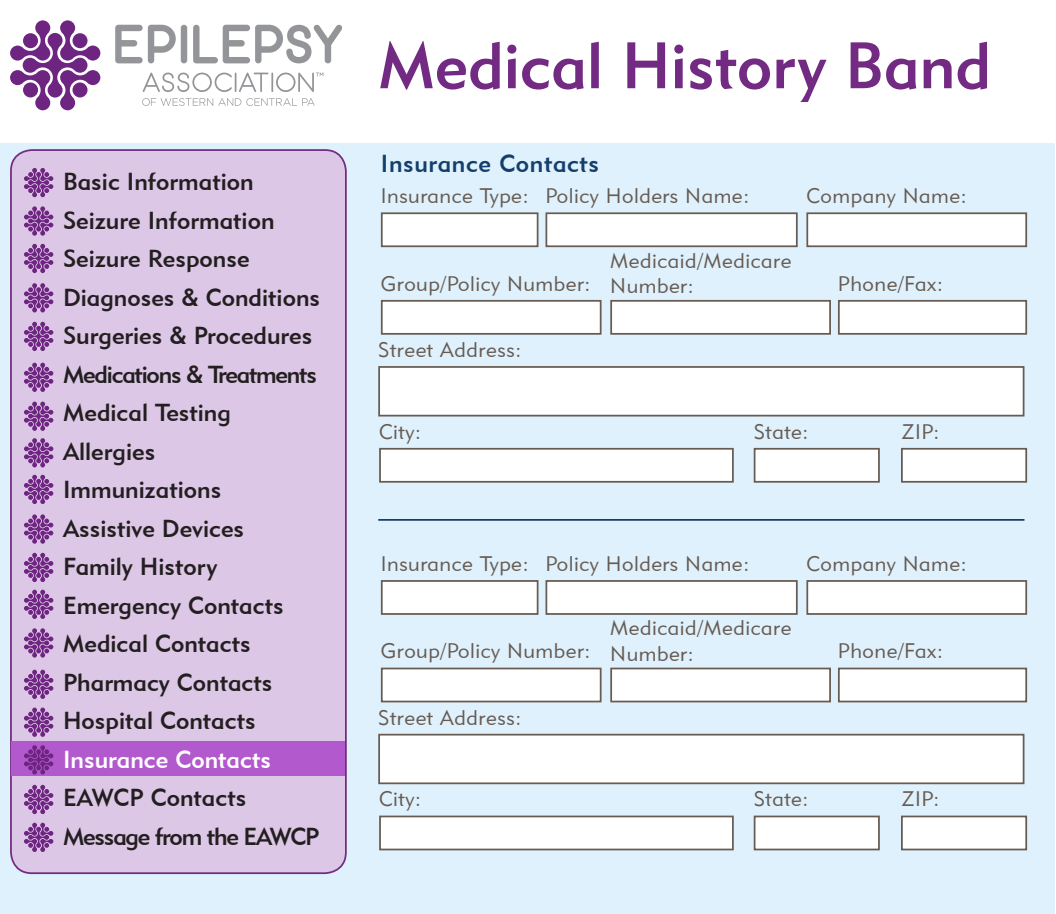
<style>
.page{position:relative;width:1056px;height:914px;background:#fff}
.page>*{position:absolute;margin:0;border:0;box-sizing:border-box;transform-origin:0 0}
.t1{font:64.75px "Geometric 415 BT Medium A";color:#722a82}
.t2{font:24.5px/38.5px "Geometric 415 BT Medium A";color:#231f20}
.t3{font:24.5px/38.5px "Geometric 415 BT Medium A";letter-spacing:-.05em;color:#231f20}
.t4{font:24.5px "Geometric 415 BT Medium A";color:#fff}
.t5{font:24.5px "Geometric 415 BT Medium A";letter-spacing:.025em;color:#143e6b}
.t6{font:21px/25.2px "Geometric 415 BT Lite A";letter-spacing:.025em;color:#675b52}
</style>
<div class="page">
<div style="left:0;top:143px;width:1054px;height:771px;background:#def1fc"></div>
<div style="left:11px;top:150px;width:335px;height:723px;background:#ddc7e6;border-radius:21px"></div>
<div style="left:10px;top:149px;width:337px;height:725px;border:2px solid #722a82;border-radius:21px"></div>
<div style="left:12px;top:741px;width:333px;height:35px;background:#b259cd"></div>
<svg style="left:115px;top:25px;width:61px;height:38px"></svg>
<div style="left:181px;top:25px;width:6px;height:38px;background:#939598;border-radius:3px"></div>
<svg style="left:193px;top:24px;width:148px;height:39px"></svg>
<svg style="left:142px;top:98px;width:173px;height:8px"></svg>
<svg style="left:10px;top:20px;width:90px;height:90px"></svg>
<svg style="left:142px;top:72px;width:181px;height:20px"></svg>
<svg style="left:24px;top:168px;width:29px;height:29px"></svg>
<svg style="left:24px;top:206px;width:29px;height:30px"></svg>
<svg style="left:24px;top:244px;width:29px;height:29px"></svg>
<svg style="left:24px;top:283px;width:29px;height:29px"></svg>
<svg style="left:24px;top:322px;width:29px;height:29px"></svg>
<svg style="left:24px;top:362px;width:29px;height:30px"></svg>
<svg style="left:24px;top:401px;width:29px;height:30px"></svg>
<svg style="left:24px;top:438px;width:29px;height:29px"></svg>
<svg style="left:24px;top:475px;width:29px;height:29px"></svg>
<svg style="left:24px;top:514px;width:29px;height:29px"></svg>
<svg style="left:24px;top:552px;width:29px;height:30px"></svg>
<svg style="left:24px;top:589px;width:29px;height:30px"></svg>
<svg style="left:24px;top:628px;width:29px;height:29px"></svg>
<svg style="left:24px;top:669px;width:29px;height:30px"></svg>
<svg style="left:24px;top:707px;width:29px;height:29px"></svg>
<svg style="left:24px;top:745px;width:29px;height:29px"></svg>
<svg style="left:24px;top:784px;width:29px;height:30px"></svg>
<svg style="left:24px;top:822px;width:29px;height:30px"></svg>
<div style="left:381px;top:300px;width:220px;height:35px;background:#fff;border:2px solid #675b52"></div>
<div style="left:610px;top:300px;width:220px;height:35px;background:#fff;border:2px solid #675b52"></div>
<div style="left:837px;top:300px;width:189px;height:35px;background:#fff;border:2px solid #675b52"></div>
<div style="left:378px;top:366px;width:646px;height:50px;background:#fff;border:2px solid #675b52"></div>
<div style="left:381px;top:212px;width:157px;height:35px;background:#fff;border:2px solid #675b52"></div>
<div style="left:545px;top:212px;width:252px;height:35px;background:#fff;border:2px solid #675b52"></div>
<div style="left:806px;top:212px;width:220px;height:35px;background:#fff;border:2px solid #675b52"></div>
<div style="left:379px;top:448px;width:354px;height:34px;background:#fff;border:2px solid #675b52"></div>
<div style="left:753px;top:448px;width:126px;height:34px;background:#fff;border:2px solid #675b52"></div>
<div style="left:900px;top:448px;width:126px;height:34px;background:#fff;border:2px solid #675b52"></div>
<div style="left:381px;top:667px;width:220px;height:35px;background:#fff;border:2px solid #675b52"></div>
<div style="left:610px;top:667px;width:220px;height:35px;background:#fff;border:2px solid #675b52"></div>
<div style="left:837px;top:667px;width:189px;height:35px;background:#fff;border:2px solid #675b52"></div>
<div style="left:378px;top:733px;width:646px;height:51px;background:#fff;border:2px solid #675b52"></div>
<div style="left:381px;top:580px;width:157px;height:35px;background:#fff;border:2px solid #675b52"></div>
<div style="left:545px;top:580px;width:252px;height:35px;background:#fff;border:2px solid #675b52"></div>
<div style="left:806px;top:580px;width:220px;height:35px;background:#fff;border:2px solid #675b52"></div>
<div style="left:379px;top:815px;width:354px;height:35px;background:#fff;border:2px solid #675b52"></div>
<div style="left:753px;top:815px;width:126px;height:35px;background:#fff;border:2px solid #675b52"></div>
<div style="left:900px;top:815px;width:126px;height:35px;background:#fff;border:2px solid #675b52"></div>
<hr style="left:378px;top:519px;width:646px;height:1px;background:#143e6b">
<p class="t2" style="left:63px;top:162px;width:258px">Basic Information<br>Seizure Information<br>Seizure Response<br>Diagnoses &amp; Conditions<br>Surgeries &amp; Procedures<br>Medications &amp; Treatments<br>Medical Testing<br>Allergies<br>Immunizations<br>Assistive Devices<br>Family History<br>Emergency Contacts<br>Medical Contacts<br>Pharmacy Contacts<br>Hospital Contacts</p>
<p class="t4" style="left:63px;top:744px;width:209px">Insurance Contacts</p>
<p class="t3" style="left:63px;top:778px;width:258px">EAWCP Contacts<br>Message from the EAWCP</p>
<h1 class="t1" style="left:378px;top:26px;width:614px">Medical History Band</h1>
<p class="t5" style="left:381px;top:148px;width:220px">Insurance Contacts</p>
<p class="t6" style="left:381px;top:183px;width:370px">Insurance Type: Policy Holders Name:</p>
<p class="t6" style="left:806px;top:183px;width:162px">Company Name:</p>
<p class="t6" style="left:381px;top:270px;width:211px">Group/Policy Number:</p>
<p class="t6" style="left:378px;top:336px;width:145px">Street Address:</p>
<p class="t6" style="left:610px;top:247px;width:182px">Medicaid/Medicare<br>Number:</p>
<p class="t6" style="left:837px;top:270px;width:107px">Phone/Fax:</p>
<p class="t6" style="left:379px;top:418px;width:44px">City:</p>
<p class="t6" style="left:753px;top:418px;width:56px">State:</p>
<p class="t6" style="left:900px;top:418px;width:40px">ZIP:</p>
<p class="t6" style="left:381px;top:550px;width:370px">Insurance Type: Policy Holders Name:</p>
<p class="t6" style="left:806px;top:550px;width:162px">Company Name:</p>
<p class="t6" style="left:381px;top:638px;width:211px">Group/Policy Number:</p>
<p class="t6" style="left:378px;top:704px;width:145px">Street Address:</p>
<p class="t6" style="left:610px;top:615px;width:182px">Medicaid/Medicare<br>Number:</p>
<p class="t6" style="left:837px;top:638px;width:107px">Phone/Fax:</p>
<p class="t6" style="left:379px;top:786px;width:44px">City:</p>
<p class="t6" style="left:753px;top:786px;width:56px">State:</p>
<p class="t6" style="left:900px;top:786px;width:40px">ZIP:</p>
</div>
